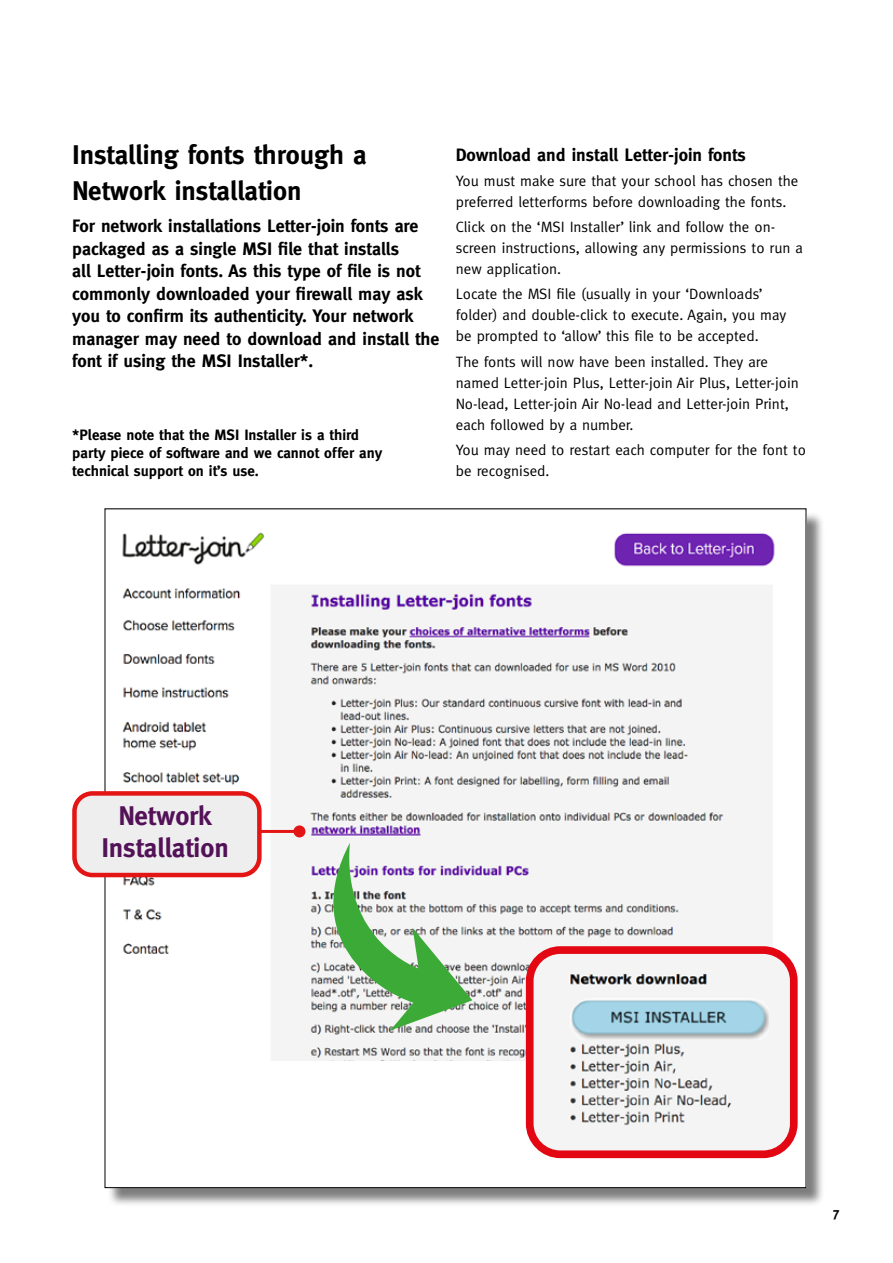
<style>
.page{position:relative;width:893px;height:1263px;background:#fff}
.page>*{position:absolute;margin:0;border:0;box-sizing:border-box;transform-origin:0 0}
.t1{font:700 27px/36px "Meta";color:#000}
.t2{font:700 27px/32.4px "Meta";color:#531258;text-align:center}
.t3{font:700 18px/22.5px "Meta";color:#000}
.t4{font:15px/21px "Meta";color:#000}
.t5{font:700 15px/18px "Meta";color:#000}
.t6{font:700 13.5px "Meta Plus";color:#000}
</style>
<div class="page">
<div style="left:107px;top:511px;width:718px;height:695px;background:#000;opacity:.51"></div>
<div style="left:105px;top:509px;width:701px;height:678px;background:#fff"></div>
<img style="left:107px;top:532px;width:668px;height:529px">
<img style="left:530px;top:950px;width:259px;height:199px">
<div style="left:526px;top:946px;width:272px;height:212px;border:8px solid #e30613;border-radius:31px"></div>
<svg style="left:329px;top:843px;width:143px;height:188px"></svg>
<hr style="left:255px;top:830px;width:44px;height:3px;background:#e41515">
<div style="left:293px;top:825px;width:12px;height:12px;background:#e41515;border-radius:50%"></div>
<div style="left:74px;top:793px;width:185px;height:82px;background:#eee;border-radius:18px"></div>
<div style="left:72px;top:791px;width:190px;height:86px;border:4px solid #e41515;border-radius:18px"></div>
<h1 class="t1" style="left:72px;top:137px;width:296px">Installing fonts through a<br>Network installation</h1>
<p class="t3" style="left:72px;top:215px;width:369px">For network installations Letter-join fonts are packaged as a single MSI file that installs<br>all Letter-join fonts. As this type of file is not commonly downloaded your firewall may ask you to confirm its authenticity. Your network manager may need to download and install the font if using the MSI Installer*.</p>
<p class="t5" style="left:72px;top:426px;width:311px">*Please note that the MSI Installer is a third party piece of software and we cannot offer any technical support on it’s use.</p>
<p class="t3" style="left:456px;top:143px;width:292px">Download and install Letter-join fonts</p>
<p class="t4" style="left:456px;top:170px;width:344px">You must make sure that your school has chosen the preferred letterforms before downloading the fonts.</p>
<p class="t4" style="left:456px;top:216px;width:349px">Click on the ‘MSI Installer’ link and follow the on&shy;screen instructions, allowing any permissions to run a new application.</p>
<p class="t4" style="left:456px;top:283px;width:332px">Locate the MSI file (usually in your ‘Downloads’ folder) and double-click to execute. Again, you may be prompted to ‘allow’ this file to be accepted.</p>
<p class="t4" style="left:456px;top:351px;width:345px">The fonts will now have been installed. They are named Letter-join Plus, Letter-join Air Plus, Letter-join No-lead, Letter-join Air No-lead and Letter-join Print, each followed by a number.</p>
<p class="t4" style="left:456px;top:439px;width:352px">You may need to restart each computer for the font to be recognised.</p>
<h1 class="t2" style="left:101px;top:799px;width:129px">Network<br>Installation</h1>
<p class="t6" style="left:833px;top:1205px;width:8px">7</p>
</div>
